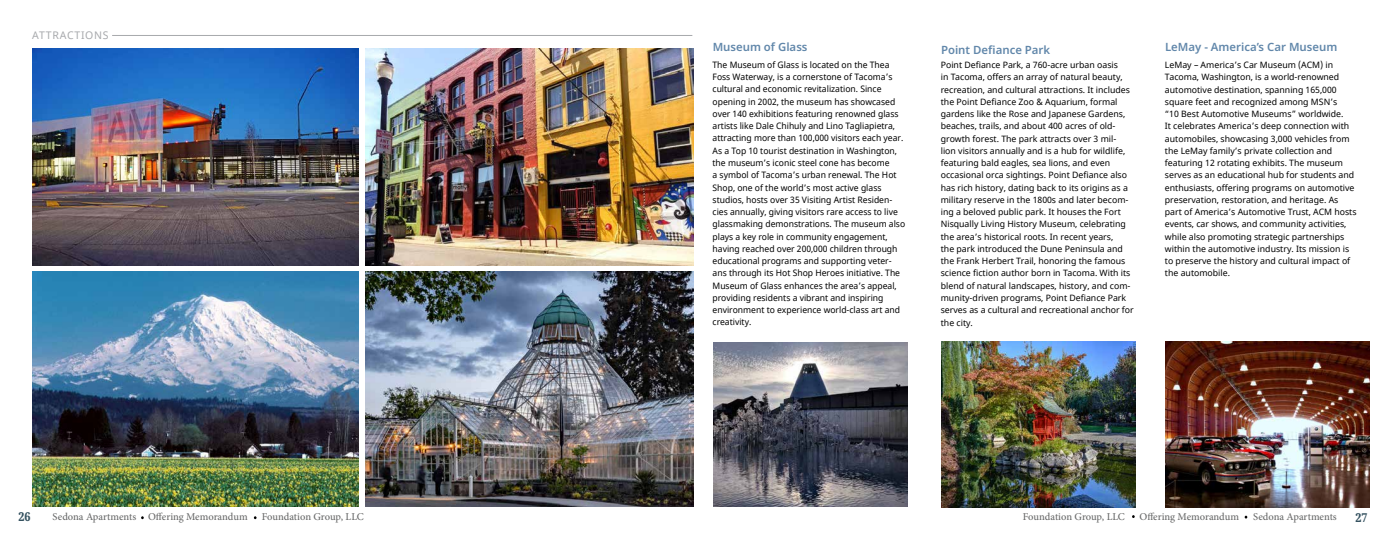
<style>
.page{position:relative;width:1386px;height:536px;background:#fff}
.page>*{position:absolute;margin:0;border:0;box-sizing:border-box;transform-origin:0 0}
.t1{font:800 condensed 12.25px "Noto Serif";color:#355260}
.t2{font:600 11.38px "Noto Sans";color:#6187aa}
.t3{font:500 10.5px "Minion Pro";letter-spacing:-.005em;color:#696a6a}
.t4{font:10.5px "Noto Sans";letter-spacing:.07em;color:#a7a9ac}
.t5{font:8.84px/12.2px "Noto Sans";color:#000}
.t6{font:8.75px/12.2px "Noto Sans";color:#000}
</style>
<div class="page">
<img style="left:713px;top:342px;width:194px;height:164px">
<img style="left:1166px;top:342px;width:204px;height:165px">
<img style="left:942px;top:341px;width:193px;height:166px">
<hr style="left:112px;top:35px;width:580px;height:1px;background:#a7a9ac">
<img style="left:365px;top:49px;width:328px;height:216px">
<img style="left:32px;top:272px;width:326px;height:234px">
<img style="left:365px;top:272px;width:328px;height:234px">
<img style="left:32px;top:48px;width:326px;height:217px">
<p class="t4" style="left:32px;top:28px;width:78px">ATTRACTIONS</p>
<h2 class="t2" style="left:713px;top:39px;width:96px">Museum of Glass</h2>
<p class="t5" style="left:713px;top:59px;width:194px">The Museum of Glass is located on the Thea Foss Waterway, is a cornerstone of Tacoma’s cultural and economic revitalization. Since opening in 2002, the museum has showcased over 140 exhibitions featuring renowned glass artists like Dale Chihuly and Lino Tagliapietra, attracting more than 100,000 visitors each year.<br>As a Top 10 tourist destination in Washington, the museum’s iconic steel cone has become<br>a symbol of Tacoma’s urban renewal. The Hot Shop, one of the world’s most active glass studios, hosts over 35 Visiting Artist Residen&shy;cies annually, giving visitors rare access to live glassmaking demonstrations. The museum also plays a key role in community engagement, having reached over 200,000 children through educational programs and supporting veter&shy;ans through its Hot Shop Heroes initiative. The Museum of Glass enhances the area’s appeal, providing residents a vibrant and inspiring environment to experience world-class art and creativity.</p>
<h2 class="t2" style="left:941px;top:41px;width:111px">Point Defiance Park</h2>
<p class="t6" style="left:941px;top:59px;width:195px">Point Defiance Park, a 760-acre urban oasis<br>in Tacoma, offers an array of natural beauty, recreation, and cultural attractions. It includes the Point Defiance Zoo &amp; Aquarium, formal gardens like the Rose and Japanese Gardens, beaches, trails, and about 400 acres of old&shy;growth forest. The park attracts over 3 mil-<br>lion visitors annually and is a hub for wildlife, featuring bald eagles, sea lions, and even occasional orca sightings. Point Defiance also has rich history, dating back to its origins as a military reserve in the 1800s and later becom&shy;ing a beloved public park. It houses the Fort Nisqually Living History Museum, celebrating the area’s historical roots. In recent years,<br>the park introduced the Dune Peninsula and the Frank Herbert Trail, honoring the famous science fiction author born in Tacoma. With its blend of natural landscapes, history, and com&shy;munity-driven programs, Point Defiance Park serves as a cultural and recreational anchor for the city.</p>
<h2 class="t2" style="left:1165px;top:39px;width:174px">LeMay - America’s Car Museum</h2>
<p class="t6" style="left:1165px;top:59px;width:193px">LeMay – America’s Car Museum (ACM) in Tacoma, Washington, is a world-renowned automotive destination, spanning 165,000 square feet and recognized among MSN’s<br>“10 Best Automotive Museums” worldwide.<br>It celebrates America’s deep connection with automobiles, showcasing 3,000 vehicles from the LeMay family’s private collection and featuring 12 rotating exhibits. The museum serves as an educational hub for students and enthusiasts, offering programs on automotive preservation, restoration, and heritage. As part of America’s Automotive Trust, ACM hosts events, car shows, and community activities, while also promoting strategic partnerships within the automotive industry. Its mission is to preserve the history and cultural impact of the automobile.</p>
<h1 class="t1" style="left:19px;top:507px;width:14px">26</h1>
<p class="t3" style="left:53px;top:509px;width:197px">Sedona Apartments Offering Memorandum</p>
<p class="t3" style="left:262px;top:509px;width:104px">Foundation Group, LLC</p>
<p class="t3" style="left:1023px;top:509px;width:104px">Foundation Group, LLC</p>
<p class="t3" style="left:1139px;top:509px;width:101px">Offering Memorandum</p>
<p class="t3" style="left:1253px;top:509px;width:85px">Sedona Apartments</p>
<h1 class="t1" style="left:1355px;top:508px;width:14px">27</h1>
</div>
